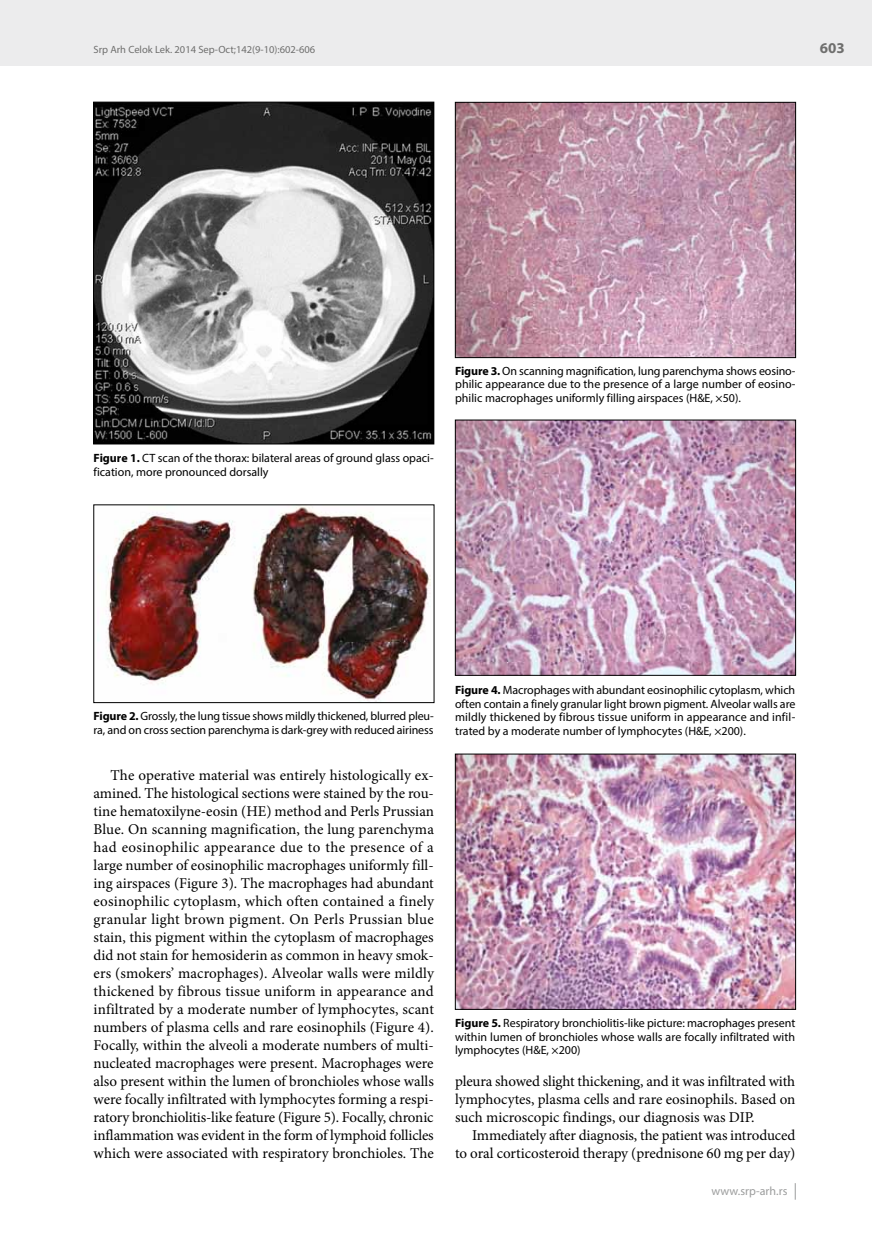
<style>
.page{position:relative;width:872px;height:1234px;background:#fff}
.page>*{position:absolute;margin:0;border:0;box-sizing:border-box;transform-origin:0 0}
.t1{font:15px/18px "Minion Pro";letter-spacing:-.005em;color:#000;text-align:justify}
.t2{font:700 15px "Myriad Pro";color:#6f6f6e}
.t3{font:12px/13.5px "Myriad Pro";color:#000;text-align:justify}
.t4{font:12px "Myriad Pro";letter-spacing:.005em;color:#9c9d9d}
.t5{font:10.5px "Myriad Pro";color:#6f6f6e}
.s1{font-weight:700}
</style>
<div class="page">
<div style="left:0;top:0;width:872px;height:66px;background:#ececed"></div>
<svg style="left:795px;top:1183px;width:1px;height:16px"></svg>
<img style="left:95px;top:104px;width:337px;height:338px">
<div style="left:93px;top:102px;width:341px;height:342px;border:1px solid #000"></div>
<img style="left:97px;top:506px;width:333px;height:194px">
<img style="left:457px;top:104px;width:336px;height:252px">
<div style="left:455px;top:102px;width:340px;height:256px;border:1px solid #000"></div>
<img style="left:457px;top:422px;width:336px;height:251px">
<img style="left:457px;top:755px;width:336px;height:252px">
<p class="t5" style="left:94px;top:43px;width:223px">Srp Arh Celok Lek. 2014 Sep-Oct;142(9-10):602-606</p>
<p class="t2" style="left:820px;top:38px;width:26px">603</p>
<p class="t3" style="left:94px;top:451px;width:342px"><span class="s1">Figure 1.</span> CT scan of the thorax: bilateral areas of ground glass opaci&shy;fication, more pronounced dorsally</p>
<p class="t3" style="left:455px;top:364px;width:342px"><span class="s1">Figure 3.</span> On scanning magnification, lung parenchyma shows eosino&shy;philic appearance due to the presence of a large number of eosino&shy;philic macrophages uniformly filling airspaces (H&amp;E, ×50).</p>
<p class="t3" style="left:94px;top:709px;width:342px"><span class="s1">Figure 2.</span> Grossly, the lung tissue shows mildly thickened, blurred pleu&shy;ra, and on cross section parenchyma is dark-grey with reduced airiness</p>
<p class="t1" style="left:94px;top:766px;width:342px;text-indent:17px">The operative material was entirely histologically ex&shy;amined. The histological sections were stained by the rou&shy;tine hematoxilyne-eosin (HE) method and Perls Prussian Blue. On scanning magnification, the lung parenchyma had eosinophilic appearance due to the presence of a large number of eosinophilic macrophages uniformly fill&shy;ing airspaces (Figure 3). The macrophages had abundant eosinophilic cytoplasm, which often contained a finely granular light brown pigment. On Perls Prussian blue stain, this pigment within the cytoplasm of macrophages did not stain for hemosiderin as common in heavy smok&shy;ers (smokers’ macrophages). Alveolar walls were mildly thickened by fibrous tissue uniform in appearance and infiltrated by a moderate number of lymphocytes, scant numbers of plasma cells and rare eosinophils (Figure 4).<br>Focally, within the alveoli a moderate numbers of multi&shy;nucleated macrophages were present. Macrophages were also present within the lumen of bronchioles whose walls were focally infiltrated with lymphocytes forming a respi&shy;ratory bronchiolitis-like feature (Figure 5). Focally, chronic inflammation was evident in the form of lymphoid follicles which were associated with respiratory bronchioles. The</p>
<p class="t3" style="left:455px;top:683px;width:342px"><span class="s1">Figure 4.</span> Macrophages with abundant eosinophilic cytoplasm, which often contain a finely granular light brown pigment. Alveolar walls are mildly thickened by fibrous tissue uniform in appearance and infil&shy;trated by a moderate number of lymphocytes (H&amp;E, ×200).</p>
<p class="t3" style="left:455px;top:1015px;width:342px"><span class="s1">Figure 5.</span> Respiratory bronchiolitis-like picture: macrophages present within lumen of bronchioles whose walls are focally infiltrated with lymphocytes (H&amp;E, ×200)</p>
<p class="t1" style="left:455px;top:1072px;width:342px">pleura showed slight thickening, and it was infiltrated with lymphocytes, plasma cells and rare eosinophils. Based on such microscopic findings, our diagnosis was DIP.</p>
<p class="t1" style="left:455px;top:1126px;width:342px;text-align:right">Immediately after diagnosis, the patient was introduced<br>to oral corticosteroid therapy (prednisone 60 mg per day)</p>
<p class="t4" style="left:711px;top:1183px;width:77px">www.srp-arh.rs</p>
</div>
